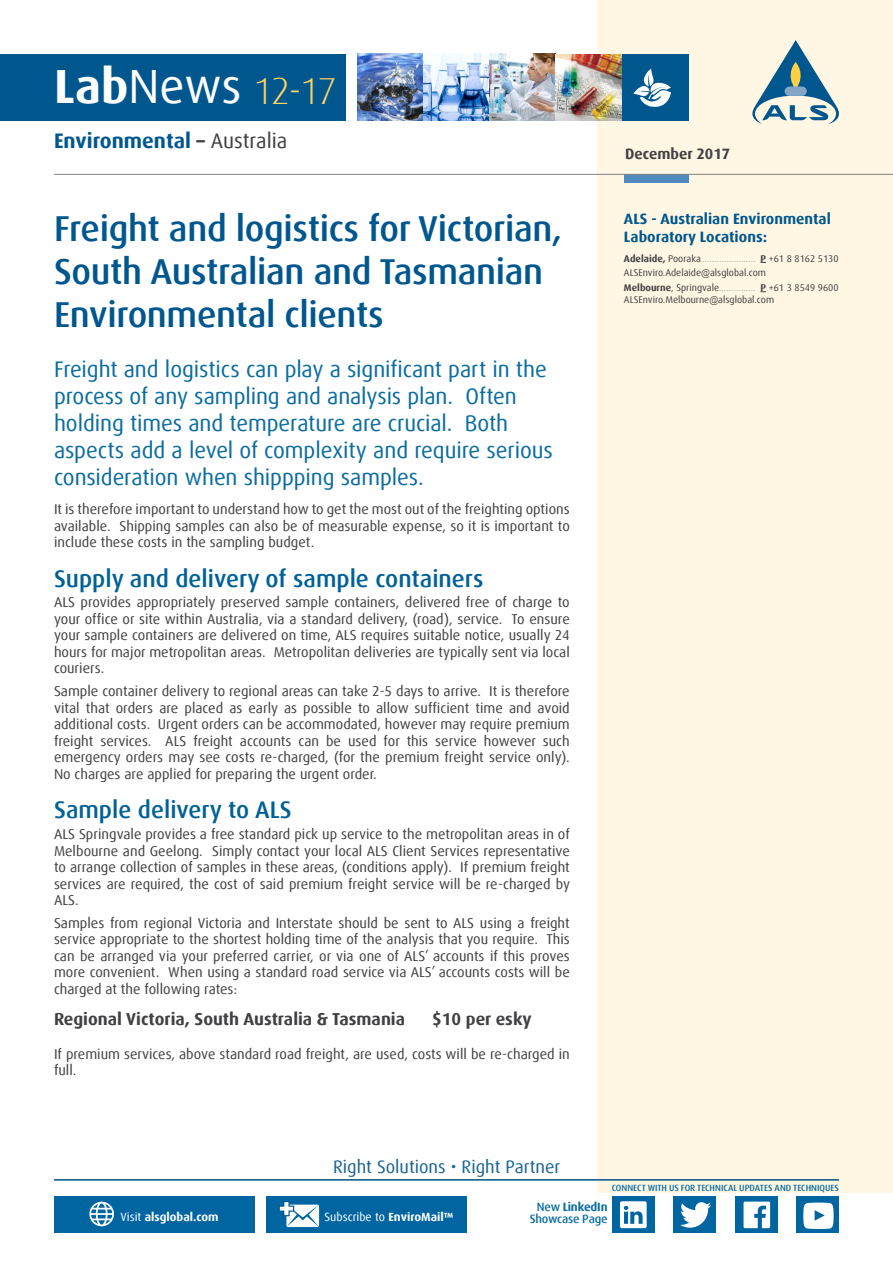
<style>
.page{position:relative;width:893px;height:1263px;background:#fff}
.page>*{position:absolute;margin:0;border:0;box-sizing:border-box;transform-origin:0 0}
.t1{font:48px "Dax Offc Pro";color:#fff}
.t2{font:300 37.5px "Dax Offc Pro";color:#ffd261}
.t3{font:500 36px/43.2px "Dax Offc Pro";letter-spacing:-.01em;color:#00578e}
.t4{font:500 24px "Dax Offc Pro";color:#006197}
.t5{font:22.5px/27px "Dax Offc Pro";letter-spacing:-.005em;color:#0b6da0}
.t6{font:700 21px "Dax Offc Pro";color:#00578e}
.t7{font:18px "Dax Offc Pro";color:#1a6493}
.t8{font:700 17.25px "Dax Offc Pro";color:#414042}
.t9{font:700 15px/18px "Dax Offc Pro";color:#00578e}
.t10{font:700 15px "Dax Offc Pro";color:#414042}
.t11{font:14.25px/16.5px "Dax Offc Pro";color:#414042;text-align:justify}
.t12{font:500 12px/12px "Dax Offc Pro";letter-spacing:-.015em;color:#0b6da0;text-align:center}
.t13{font:11.85px "Dax Offc Pro";color:#fff}
.t14{font:700 11.85px "Dax Offc Pro";color:#fff}
.t15{font:11.85px "Dax Offc Pro";color:#0065a1}
.t16{font:9.75px/14.7px "Dax Offc Pro";color:#414042}
.t17{font:500 9px "Dax Offc Pro";color:#0b6da0}
.s1{font-weight:700}
.s2{color:#414042}
.s3{font-weight:400;color:#414042}
.s4{color:#a7a9ac}
.s5{font-weight:400}
</style>
<div class="page">
<div style="left:597px;top:0;width:296px;height:1193px;background:#fff7e4"></div>
<div style="left:0;top:54px;width:346px;height:66px;background:#00578e"></div>
<svg style="left:752px;top:40px;width:87px;height:84px"></svg>
<img style="left:358px;top:54px;width:264px;height:66px">
<div style="left:622px;top:54px;width:66px;height:66px;background:#00578e"></div>
<svg style="left:633px;top:69px;width:38px;height:38px"></svg>
<hr style="left:54px;top:1179px;width:785px;height:1px;background:#005387">
<div style="left:266px;top:1197px;width:200px;height:36px;background:#0065a1"></div>
<svg style="left:279px;top:1201px;width:40px;height:26px"></svg>
<div style="left:54px;top:1197px;width:200px;height:36px;background:#0065a1"></div>
<svg style="left:89px;top:1202px;width:25px;height:24px"></svg>
<div style="left:612px;top:1197px;width:42px;height:36px;background:#0065a1"></div>
<div style="left:620px;top:1201px;width:27px;height:27px;background:#fff;border-radius:2px"></div>
<svg style="left:624px;top:1206px;width:19px;height:18px"></svg>
<div style="left:673px;top:1197px;width:43px;height:36px;background:#0065a1"></div>
<svg style="left:680px;top:1202px;width:31px;height:26px"></svg>
<div style="left:735px;top:1197px;width:42px;height:36px;background:#0065a1"></div>
<svg style="left:743px;top:1201px;width:27px;height:27px"></svg>
<div style="left:796px;top:1197px;width:43px;height:36px;background:#0065a1"></div>
<svg style="left:803px;top:1202px;width:31px;height:27px"></svg>
<div style="left:624px;top:175px;width:64px;height:8px;background:#4f8abe"></div>
<hr style="left:54px;top:174px;width:839px;height:1px;background:#808285">
<h1 class="t1" style="left:54px;top:56px;width:189px"><span class="s1">Lab</span>News</h1>
<h3 class="t6" style="left:54px;top:127px;width:235px">Environmental <span class="s2">–</span> <span class="s3">Australia</span></h3>
<h2 class="t2" style="left:254px;top:67px;width:85px">12-17</h2>
<p class="t10" style="left:625px;top:144px;width:107px">December 2017</p>
<h3 class="t3" style="left:54px;top:207px;width:509px">Freight and logistics for Victorian,<br>South Australian and Tasmanian<br>Environmental clients</h3>
<p class="t9" style="left:624px;top:210px;width:208px">ALS - Australian Environmental<br>Laboratory Locations:</p>
<p class="t16" style="left:624px;top:251px;width:216px"><span class="s1">Adelaide,</span> Pooraka<span class="s4">......................</span> <span class="s1">P</span> +61 8 8162 5130<br>ALSEnviro.Adelaide@alsglobal.com<br><span class="s1">Melbourne</span>, Springvale<span class="s4">...............</span> <span class="s1">P</span> +61 3 8549 9600</p>
<p class="t16" style="left:624px;top:292px;width:152px">ALSEnviro.Melbourne@alsglobal.com</p>
<p class="t5" style="left:54px;top:356px;width:500px">Freight and logistics can play a significant part in the process of any sampling and analysis plan. Often holding times and temperature are crucial. Both aspects add a level of complexity and require serious consideration when shippping samples.</p>
<p class="t11" style="left:54px;top:501px;width:517px">It is therefore important to understand how to get the most out of the freighting options available. Shipping samples can also be of measurable expense, so it is important to include these costs in the sampling budget.</p>
<h3 class="t4" style="left:54px;top:563px;width:431px">Supply and delivery of sample containers</h3>
<p class="t11" style="left:54px;top:594px;width:517px">ALS provides appropriately preserved sample containers, delivered free of charge to your office or site within Australia, via a standard delivery, (road), service. To ensure your sample containers are delivered on time, ALS requires suitable notice, usually 24 hours for major metropolitan areas. Metropolitan deliveries are typically sent via local couriers.</p>
<p class="t11" style="left:54px;top:683px;width:517px">Sample container delivery to regional areas can take 2-5 days to arrive. It is therefore vital that orders are placed as early as possible to allow sufficient time and avoid additional costs. Urgent orders can be accommodated, however may require premium freight services. ALS freight accounts can be used for this service however such emergency orders may see costs re-charged, (for the premium freight service only).<br>No charges are applied for preparing the urgent order.</p>
<h3 class="t4" style="left:54px;top:794px;width:239px">Sample delivery to ALS</h3>
<p class="t11" style="left:54px;top:826px;width:518px">ALS Springvale provides a free standard pick up service to the metropolitan areas in of Melbourne and Geelong. Simply contact your local ALS Client Services representative to arrange collection of samples in these areas, (conditions apply). If premium freight services are required, the cost of said premium freight service will be re-charged by ALS.</p>
<p class="t11" style="left:54px;top:915px;width:517px">Samples from regional Victoria and Interstate should be sent to ALS using a freight service appropriate to the shortest holding time of the analysis that you require. This can be arranged via your preferred carrier, or via one of ALS’ accounts if this proves more convenient. When using a standard road service via ALS’ accounts costs will be charged at the following rates:</p>
<p class="t8" style="left:54px;top:1008px;width:353px">Regional Victoria, South Australia &amp; Tasmania</p>
<p class="t8" style="left:432px;top:1008px;width:101px">$10 per esky</p>
<p class="t11" style="left:54px;top:1046px;width:517px">If premium services, above standard road freight, are used, costs will be re-charged in full.</p>
<p class="t7" style="left:333px;top:1155px;width:229px">Right Solutions • Right Partner</p>
<p class="t17" style="left:612px;top:1182px;width:229px">CONNECT WITH US FOR TECHNICAL UPDATES AND TECHNIQUES</p>
<p class="t12" style="left:530px;top:1201px;width:79px">New <span class="s1">LinkedIn<br></span>Showcase Page</p>
<p class="t14" style="left:132px;top:1209px;width:100px"><span class="s5">Visit</span> alsglobal.com</p>
<p class="t13" style="left:324px;top:1209px;width:131px">Subscribe to <span class="s1">EnviroMail™</span></p>
<p class="t13" style="left:353px;top:1209px;width:131px">Subscribe to <span class="s1">EnviroMail™</span></p>
<p class="t13" style="left:357px;top:1209px;width:131px">Subscribe to <span class="s1">EnviroMail™</span></p>
<p class="t13" style="left:360px;top:1209px;width:56px">Subscribe t</p>
<p class="t13" style="left:365px;top:1209px;width:126px">Subscribe to<span class="s1">EnviroMail™</span></p>
<p class="t15" style="left:530px;top:1209px;width:64px">Fol w us on</p>
<p class="t15" style="left:534px;top:1209px;width:64px">Fol ow us on</p>
<p class="t15" style="left:537px;top:1209px;width:64px">Follow us on</p>
<p class="t15" style="left:542px;top:1209px;width:64px">Follow us on</p>
<p class="t14" style="left:92px;top:1209px;width:100px"><span class="s5">Visit</span> alsglobal.c m</p>
<p class="t14" style="left:120px;top:1209px;width:100px"><span class="s5">Vis t</span> alsglobal.com</p>
<p class="t14" style="left:124px;top:1209px;width:100px"><span class="s5">Vis t</span> alsglobal.com</p>
<p class="t14" style="left:128px;top:1209px;width:100px"><span class="s5">Visit</span> alsglobal.com</p>
</div>
